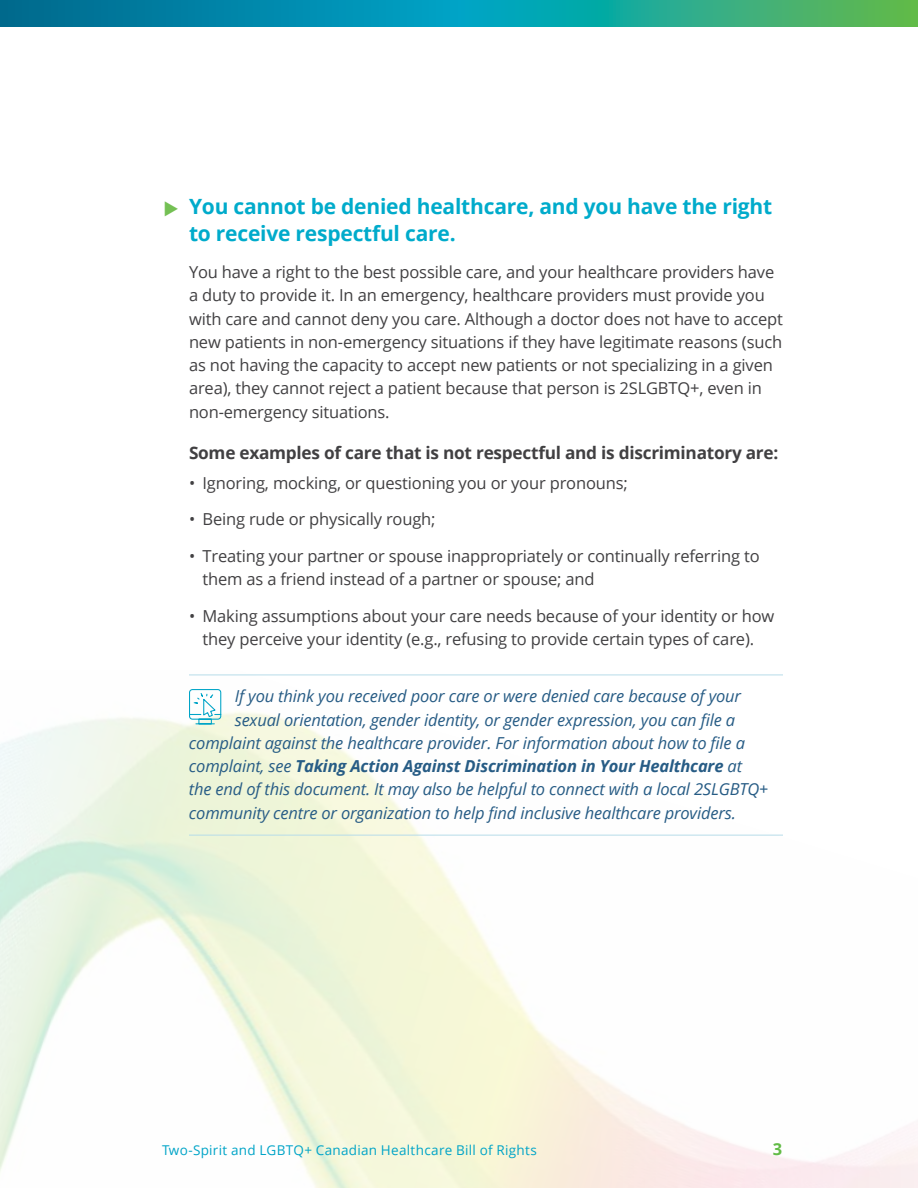
<style>
.page{position:relative;width:918px;height:1188px;background:#fff}
.page>*{position:absolute;margin:0;border:0;box-sizing:border-box;transform-origin:0 0}
.t1{font:700 21px/27px "Open Sans";letter-spacing:-.01em;color:#00abcb}
.t2{font:700 17.25px "Open Sans";letter-spacing:-.015em;color:#414042}
.t3{font:16.5px/23.2px "Open Sans";letter-spacing:-.01em;color:#414042}
.t4{font:italic 16.5px "Open Sans";letter-spacing:-.01em;color:#275c85}
.t5{font:italic 700 16.5px "Open Sans";letter-spacing:-.01em;color:#275c85}
.t6{font:700 16.5px "Open Sans";color:#62bb46}
.t7{font:13.5px "Open Sans";letter-spacing:.02em;color:#00a4c7}
.s1{color:#74c054}
.s2{font-weight:400}
</style>
<div class="page">
<img style="left:0;top:674px;width:918px;height:514px">
<svg style="left:0;top:0;width:918px;height:27px;background:#159999"></svg>
<hr style="left:189px;top:675px;width:594px;height:1px;background:#b7dce9">
<hr style="left:189px;top:835px;width:594px;height:1px;background:#b7dce9">
<svg style="left:189px;top:689px;width:32px;height:35px"></svg>
<p class="t1" style="left:189px;top:193px;width:585px;text-indent:-27px"><span class="s1">▶</span> You cannot be denied healthcare, and you have the right to receive respectful care.</p>
<p class="t3" style="left:189px;top:260px;width:596px">You have a right to the best possible care, and your healthcare providers have a duty to provide it. In an emergency, healthcare providers must provide you with care and cannot deny you care. Although a doctor does not have to accept new patients in non-emergency situations if they have legitimate reasons (such as not having the capacity to accept new patients or not specializing in a given area), they cannot reject a patient because that person is 2SLGBTQ+, even in non-emergency situations.</p>
<p class="t2" style="left:189px;top:440px;width:591px">Some examples of care that is not respectful and is discriminatory are:</p>
<p class="t3" style="left:189px;top:471px;width:440px">• Ignoring, mocking, or questioning you or your pronouns;</p>
<p class="t3" style="left:189px;top:507px;width:248px">• Being rude or physically rough;</p>
<p class="t3" style="left:202px;top:544px;width:559px;text-indent:-13px">• Treating your partner or spouse inappropriately or continually referring to them as a friend instead of a partner or spouse; and</p>
<p class="t3" style="left:189px;top:604px;width:587px;text-align:center">• Making assumptions about your care needs because of your identity or how they perceive your identity (e.g., refusing to provide certain types of care).</p>
<p class="t4" style="left:235px;top:685px;width:508px">If you think you received poor care or were denied care because of your</p>
<p class="t4" style="left:235px;top:708px;width:502px">sexual orientation, gender identity, or gender expression, you can file a</p>
<p class="t4" style="left:189px;top:731px;width:558px">complaint against the healthcare provider. For information about how to file a</p>
<p class="t5" style="left:189px;top:754px;width:555px"><span class="s2">complaint, see</span> Taking Action Against Discrimination in Your Healthcare <span class="s2">at</span></p>
<p class="t4" style="left:189px;top:778px;width:581px">the end of this document. It may also be helpful to connect with a local 2SLGBTQ+</p>
<p class="t4" style="left:189px;top:801px;width:548px">community centre or organization to help find inclusive healthcare providers.</p>
<p class="t7" style="left:162px;top:1141px;width:376px">Two-Spirit and LGBTQ+ Canadian Healthcare Bill of Rights</p>
<p class="t6" style="left:773px;top:1138px;width:11px">3</p>
</div>
